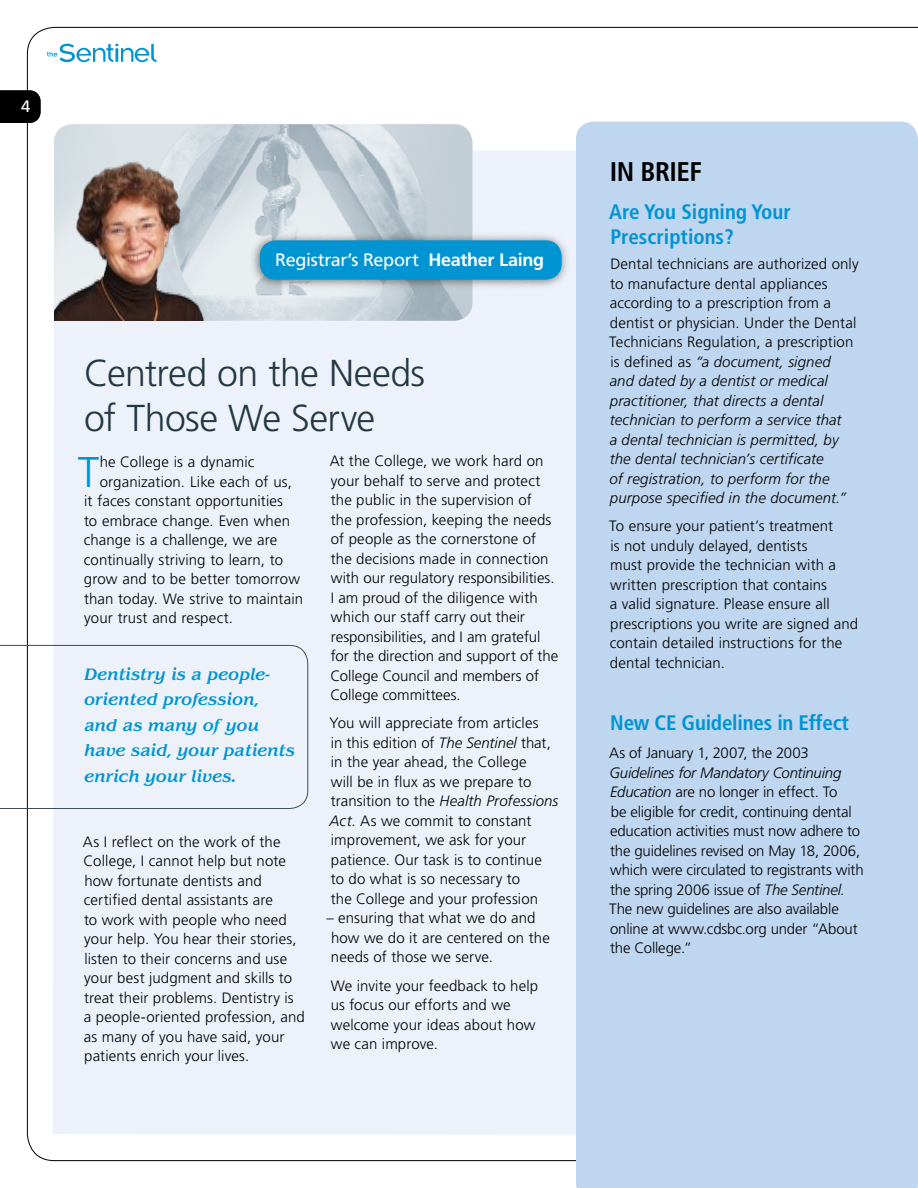
<style>
.page{position:relative;width:918px;height:1188px;background:#fff}
.page>*{position:absolute;margin:0;border:0;box-sizing:border-box;transform-origin:0 0}
.t1{font:300 42.9px "Frutiger";color:#0094d3}
.t2{font:300 37.5px/45px "Frutiger";letter-spacing:-.02em;color:#233842}
.t3{font:700 condensed 27px "Frutiger";letter-spacing:-.015em;color:#000}
.t4{font:700 condensed 21px/25.2px "Frutiger";letter-spacing:-.01em;color:#0094d3}
.t5{font:18px "Frutiger";letter-spacing:-.015em;color:#fff}
.t6{font:italic 500 17.25px/25.5px "Benguiat";letter-spacing:-.015em;color:#0094d3}
.t7{font:300 15px/19.5px "Frutiger";letter-spacing:.005em;color:#000}
.t8{font:italic 300 15px/19.5px "Frutiger";letter-spacing:.01em;color:#000}
.t9{font:300 15px "Frutiger";letter-spacing:-.015em;color:#000}
.s1{font-weight:700}
.s2{font-style:italic}
.s3{font-style:normal}
</style>
<div class="page">
<svg style="left:47px;top:44px;width:110px;height:18px"></svg>
<div style="left:53px;top:150px;width:523px;height:985px;background:#edf2fa"></div>
<img style="left:54px;top:124px;width:418px;height:197px;border-radius:18px">
<img style="left:54px;top:146px;width:154px;height:175px">
<svg style="left:0;top:90px;width:41px;height:33px"></svg>
<div style="left:249px;top:231px;width:321px;height:61px;background:#000;opacity:.5"></div>
<div style="left:260px;top:240px;width:302px;height:40px;background:#0094d3;border-radius:16px"></div>
<div style="left:576px;top:122px;width:342px;height:1066px;background:#bed6ef"></div>
<svg style="left:0;top:645px;width:309px;height:164px"></svg>
<p class="t5" style="left:275px;top:249px;width:270px">Registrar’s Report <span class="s1">Heather Laing</span></p>
<h2 class="t2" style="left:84px;top:351px;width:343px">Centred on the Needs of Those We Serve</h2>
<h1 class="t1" style="left:78px;top:448px;width:23px">T</h1>
<p class="t7" style="left:100px;top:452px;width:156px">he College is a dynamic</p>
<p class="t7" style="left:100px;top:472px;width:194px">organization. Like each of us,</p>
<p class="t7" style="left:84px;top:491px;width:200px">it faces constant opportunities</p>
<p class="t7" style="left:84px;top:511px;width:208px">to embrace change. Even when</p>
<p class="t7" style="left:84px;top:530px;width:195px">change is a challenge, we are</p>
<p class="t7" style="left:84px;top:550px;width:201px">continually striving to learn, to</p>
<p class="t7" style="left:84px;top:569px;width:218px">grow and to be better tomorrow</p>
<p class="t7" style="left:84px;top:589px;width:221px">than today. We strive to maintain</p>
<p class="t7" style="left:84px;top:608px;width:150px">your trust and respect.</p>
<p class="t6" style="left:84px;top:661px;width:213px">Dentistry is a people&shy;oriented profession, and as many of you have said, your patients enrich your lives.</p>
<p class="t7" style="left:83px;top:832px;width:223px">As I reflect on the work of the<br>College, I cannot help but note how fortunate dentists and certified dental assistants are<br>to work with people who need your help. You hear their stories, listen to their concerns and use your best judgment and skills to treat their problems. Dentistry is<br>a people-oriented profession, and as many of you have said, your patients enrich your lives.</p>
<p class="t7" style="left:330px;top:451px;width:230px">At the College, we work hard on your behalf to serve and protect the public in the supervision of<br>the profession, keeping the needs of people as the cornerstone of the decisions made in connection with our regulatory responsibilities.<br>I am proud of the diligence with which our staff carry out their responsibilities, and I am grateful for the direction and support of the<br>College Council and members of<br>College committees.</p>
<p class="t7" style="left:329px;top:713px;width:231px">You will appreciate from articles<br>in this edition of <span class="s2">The Sentinel</span> that, in the year ahead, the College<br>will be in flux as we prepare to transition to the <span class="s2">Health Professions<br>Act</span>. As we commit to constant improvement, we ask for your patience. Our task is to continue<br>to do what is so necessary to<br>the College and your profession</p>
<p class="t7" style="left:331px;top:908px;width:220px;text-indent:-5px">– ensuring that what we do and how we do it are centered on the needs of those we serve.</p>
<p class="t7" style="left:331px;top:976px;width:209px">We invite your feedback to help us focus our efforts and we welcome your ideas about how we can improve.</p>
<h3 class="t3" style="left:610px;top:156px;width:94px">IN BRIEF</h3>
<h3 class="t4" style="left:609px;top:199px;width:183px">Are You Signing Your<br>Prescriptions?</h3>
<p class="t8" style="left:609px;top:254px;width:251px"><span class="s3">Dental technicians are authorized only to manufacture dental appliances according to a prescription from a dentist or physician. Under the Dental Technicians Regulation, a prescription is defined as</span> “a document, signed<br>and dated by a dentist or medical practitioner, that directs a dental technician to perform a service that<br>a dental technician is permitted, by the dental technician’s certificate<br>of registration, to perform for the purpose specified in the document.”</p>
<p class="t7" style="left:609px;top:516px;width:251px">To ensure your patient’s treatment<br>is not unduly delayed, dentists<br>must provide the technician with a written prescription that contains<br>a valid signature. Please ensure all prescriptions you write are signed and contain detailed instructions for the dental technician.</p>
<h3 class="t4" style="left:610px;top:710px;width:240px">New CE Guidelines in Effect</h3>
<p class="t9" style="left:609px;top:744px;width:201px">As of January 1, 2007, the 2003</p>
<p class="t7" style="left:609px;top:763px;width:256px"><span class="s2">Guidelines for Mandatory Continuing Education</span> are no longer in effect. To<br>be eligible for credit, continuing dental education activities must now adhere to the guidelines revised on May 18, 2006, which were circulated to registrants with the spring 2006 issue of <span class="s2">The Sentinel.<br></span>The new guidelines are also available online at www.cdsbc.org under “About the College.”</p>
</div>
